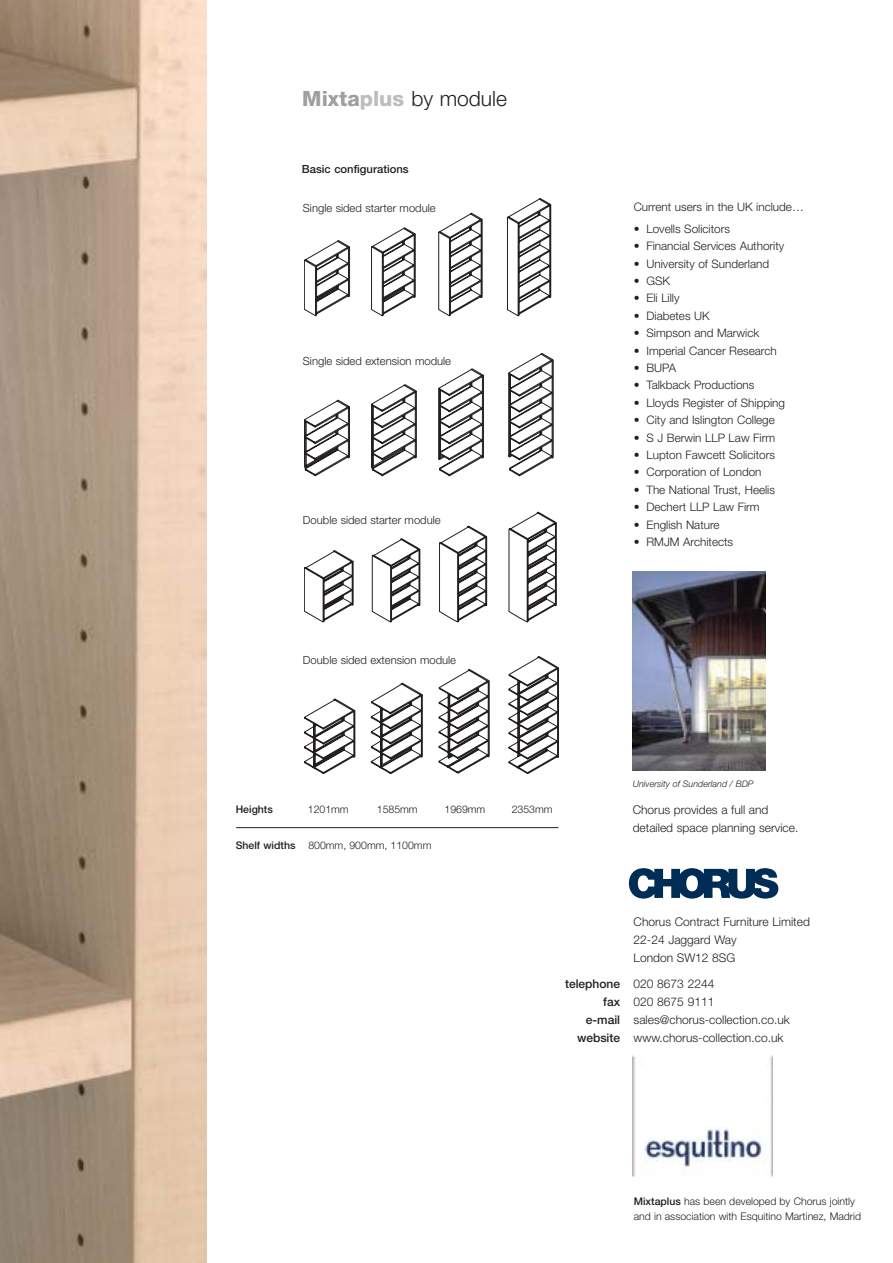
<style>
.page{position:relative;width:893px;height:1263px;background:#fff}
.page>*{position:absolute;margin:0;border:0;box-sizing:border-box;transform-origin:0 0}
.t1{font:300 21px "Helvetica Neue";color:#231f20}
.t2{font:300 12px/18px "Helvetica Neue";color:#231f20}
.t3{font:500 12px/18px "Helvetica Neue";color:#231f20;text-align:right}
.t4{font:300 11.7px "Helvetica Neue";color:#231f20}
.t5{font:300 11.25px "Helvetica Neue";color:#231f20}
.t6{font:500 11.25px "Helvetica Neue";color:#231f20}
.t7{font:300 10.5px/15px "Helvetica Neue";color:#231f20}
.t8{font:500 10.5px "Helvetica Neue";color:#231f20}
.t9{font:italic 300 9px "Helvetica Neue";color:#231f20}
.s1{font-weight:800;color:#9d9fa1}
.s2{font-weight:800;color:#bbbdbf}
.s3{font-weight:500}
</style>
<div class="page">
<img style="left:0;top:0;width:206px;height:1263px">
<svg style="left:629px;top:868px;width:149px;height:31px"></svg>
<img style="left:632px;top:571px;width:133px;height:200px">
<img style="left:633px;top:1055px;width:139px;height:122px">
<hr style="left:236px;top:827px;width:322px;height:1px;background:#231f20">
<svg style="left:304px;top:198px;width:255px;height:576px"></svg>
<h1 class="t1" style="left:302px;top:91px;width:206px"><span class="s1">Mixta</span><span class="s2">plus</span> by module</h1>
<p class="t6" style="left:302px;top:165px;width:108px">Basic configurations</p>
<p class="t5" style="left:303px;top:204px;width:134px">Single sided starter module</p>
<p class="t5" style="left:303px;top:357px;width:150px">Single sided extension module</p>
<p class="t5" style="left:303px;top:516px;width:139px">Double sided starter module</p>
<p class="t5" style="left:303px;top:656px;width:155px">Double sided extension module</p>
<p class="t4" style="left:634px;top:203px;width:171px">Current users in the UK include…</p>
<p class="t4" style="left:634px;top:225px;width:98px">• Lovells Solicitors</p>
<p class="t4" style="left:634px;top:242px;width:152px">• Financial Services Authority</p>
<p class="t4" style="left:634px;top:259px;width:137px">• University of Sunderland</p>
<p class="t4" style="left:634px;top:277px;width:38px">• GSK</p>
<p class="t4" style="left:634px;top:294px;width:47px">• Eli Lilly</p>
<p class="t4" style="left:634px;top:312px;width:78px">• Diabetes UK</p>
<p class="t4" style="left:634px;top:329px;width:127px">• Simpson and Marwick</p>
<p class="t4" style="left:634px;top:346px;width:144px">• Imperial Cancer Research</p>
<p class="t4" style="left:634px;top:364px;width:44px">• BUPA</p>
<p class="t4" style="left:634px;top:381px;width:122px">• Talkback Productions</p>
<p class="t4" style="left:634px;top:399px;width:153px">• Lloyds Register of Shipping</p>
<p class="t4" style="left:634px;top:416px;width:143px">• City and Islington College</p>
<p class="t4" style="left:634px;top:433px;width:143px">• S J Berwin LLP Law Firm</p>
<p class="t4" style="left:634px;top:451px;width:143px">• Lupton Fawcett Solicitors</p>
<p class="t4" style="left:634px;top:468px;width:129px">• Corporation of London</p>
<p class="t4" style="left:634px;top:486px;width:143px">• The National Trust, Heelis</p>
<p class="t4" style="left:634px;top:503px;width:127px">• Dechert LLP Law Firm</p>
<p class="t4" style="left:634px;top:520px;width:87px">• English Nature</p>
<p class="t4" style="left:634px;top:538px;width:101px">• RMJM Architects</p>
<p class="t8" style="left:236px;top:805px;width:39px">Heights</p>
<p class="t7" style="left:308px;top:803px;width:42px">1201mm</p>
<p class="t7" style="left:377px;top:803px;width:42px">1585mm</p>
<p class="t7" style="left:444px;top:803px;width:42px">1969mm</p>
<p class="t7" style="left:512px;top:803px;width:42px">2353mm</p>
<p class="t7" style="left:236px;top:839px;width:197px"><span class="s3">Shelf widths</span> 800mm, 900mm, 1100mm</p>
<p class="t9" style="left:633px;top:780px;width:122px">University of Sunderland / BDP</p>
<p class="t2" style="left:633px;top:801px;width:167px">Chorus provides a full and detailed space planning service.</p>
<p class="t3" style="left:565px;top:976px;width:57px">telephone fax<br>e-mail website</p>
<p class="t2" style="left:634px;top:914px;width:178px">Chorus Contract Furniture Limited<br>22-24 Jaggard Way<br>London SW12 8SG</p>
<p class="t2" style="left:634px;top:976px;width:158px">020 8673 2244<br>020 8675 9111 sales@chorus-collection.co.uk www.chorus-collection.co.uk</p>
<p class="t7" style="left:634px;top:1195px;width:229px"><span class="s3">Mixtaplus</span> has been developed by Chorus jointly and in association with Esquitino Martinez, Madrid</p>
</div>
